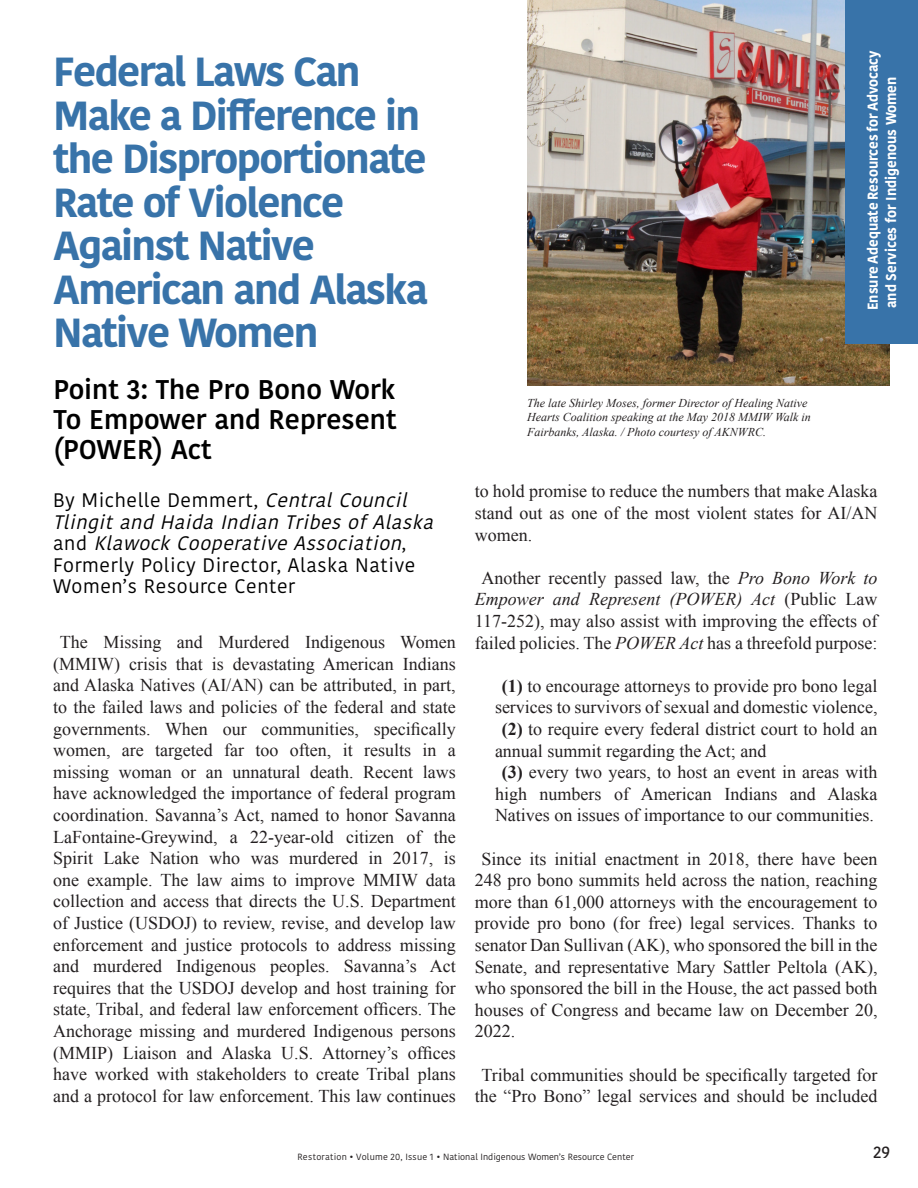
<style>
.page{position:relative;width:918px;height:1188px;background:#fff}
.page>*{position:absolute;margin:0;border:0;box-sizing:border-box;transform-origin:0 0}
.New_Body_Indent_firs{font:700 40.5px/43.5px "Kohinoor Devanagari";letter-spacing:-.04em;color:#3873a9}
.t1{font:600 27px/29.7px "Kohinoor Devanagari";color:#000;text-align:justify}
.t2{font:19.5px/21.5px "Kohinoor Devanagari";letter-spacing:.03em;color:#000}
.New_Body_Indent_firs-2{font:18px/21.6px "Times New Roman";color:#231f20;text-align:center}
.t3{font:500 16.5px "Kohinoor Devanagari";color:#231f20}
.New_Body_Indent_firs-3{font:700 14.25px "Kohinoor Devanagari";color:#fff;scale:.94 1}
.t4{font:italic 12px/14.4px "Times New Roman";color:#231f20}
.t5{font:9px "Kohinoor Devanagari";color:#231f20}
.s1{font-style:italic}
.s2{font-weight:700}
</style>
<div class="page">
<img style="left:527px;top:0;width:362px;height:385px">
<div style="left:845px;top:0;width:73px;height:344px;background:#3873a9"></div>
<p class="New_Body_Indent_firs" style="left:53px;top:49px;width:377px">Federal Laws Can<br>Make a Difference in the Disproportionate<br>Rate of Violence<br>Against Native<br>American and Alaska<br>Native Women</p>
<p class="t1" style="left:53px;top:375px;width:345px">Point 3: The Pro Bono Work To Empower and Represent (POWER) Act</p>
<p class="t2" style="left:53px;top:490px;width:388px">By Michelle Demmert, <span class="s1">CentralCouncil TlingitandHaidaIndian TribesofAlaska </span>a n d <span class="s1">KlawockCooperativeAssociation</span>, Formerly Policy Director, Alaska Native Women’s Resource Center</p>
<p class="New_Body_Indent_firs-2" style="left:53px;top:631px;width:404px">The Missing and Murdered Indigenous Women (MMIW) crisis that is devastating American Indians and Alaska Natives (AI/AN) can be attributed, in part, to the failed laws and policies of the federal and state governments. When our communities, specifically women, are targeted far too often, it results in a missing woman or an unnatural death. Recent laws have acknowledged the importance of federal program coordination. Savanna’s Act, named to honor Savanna LaFontaine-Greywind, a 22-year-old citizen of the Spirit Lake Nation who was murdered in 2017, is one example. The law aims to improve MMIW data collection and access that directs the U.S. Department of Justice (USDOJ) to review, revise, and develop law enforcement and justice protocols to address missing and murdered Indigenous peoples. Savanna’s Act requires that the USDOJ develop and host training for state, Tribal, and federal law enforcement officers. The Anchorage missing and murdered Indigenous persons (MMIP) Liaison and Alaska U.S. Attorney’s offices have worked with stakeholders to create Tribal plans and a protocol for law enforcement. This law continues</p>
<p class="t4" style="left:527px;top:395px;width:285px">The late Shirley Moses, former Director of Healing Native<br>Hearts Coalition speaking at the May 2018 MMIW Walk in<br>Fairbanks, Alaska. / Photo courtesy of AKNWRC.</p>
<p class="New_Body_Indent_firs-3" style="left:860px;top:310px;width:278px;rotate:-90deg">Ensure Adequate Resources for Advocacy</p>
<p class="New_Body_Indent_firs-3" style="left:878px;top:308px;width:248px;rotate:-90deg">and Services for Indigenous Women</p>
<p class="New_Body_Indent_firs-2" style="left:475px;top:480px;width:404px;text-align:justify">to hold promise to reduce the numbers that make Alaska stand out as one of the most violent states for AI/AN women.</p>
<p class="New_Body_Indent_firs-2" style="left:475px;top:567px;width:404px">Another recently passed law, the <span class="s1">Pro Bono Work to Empower and Represent (POWER) Act</span> (Public Law 117-252), may also assist with improving the effects of failed policies. The <span class="s1">POWER Act</span> has a threefold purpose:</p>
<p class="New_Body_Indent_firs-2" style="left:495px;top:675px;width:384px"><span class="s2">(1)</span> to encourage attorneys to provide pro bono legal services to survivors of sexual and domestic violence,</p>
<p class="New_Body_Indent_firs-2" style="left:495px;top:718px;width:384px;text-align:left;text-indent:7px"><span class="s2">(2)</span> to require every federal district court to hold an annual summit regarding the Act; and</p>
<p class="New_Body_Indent_firs-2" style="left:495px;top:761px;width:384px"><span class="s2">(3)</span> every two years, to host an event in areas with high numbers of American Indians and Alaska<br>Natives on issues of importance to our communities.</p>
<p class="New_Body_Indent_firs-2" style="left:475px;top:848px;width:404px;text-align:justify;text-indent:7px">Since its initial enactment in 2018, there have been 248 pro bono summits held across the nation, reaching more than 61,000 attorneys with the encouragement to provide pro bono (for free) legal services. Thanks to senator Dan Sullivan (AK), who sponsored the bill in the Senate, and representative Mary Sattler Peltola (AK), who sponsored the bill in the House, the act passed both houses of Congress and became law on December 20, 2022.</p>
<p class="New_Body_Indent_firs-2" style="left:475px;top:1064px;width:404px">Tribal communities should be specifically targeted for the “Pro Bono” legal services and should be included</p>
<p class="t5" style="left:298px;top:1152px;width:338px">Restoration • Volume 20, Issue 1 • National Indigenous Women’s Resource Center</p>
<p class="t3" style="left:873px;top:1143px;width:19px">29</p>
</div>
